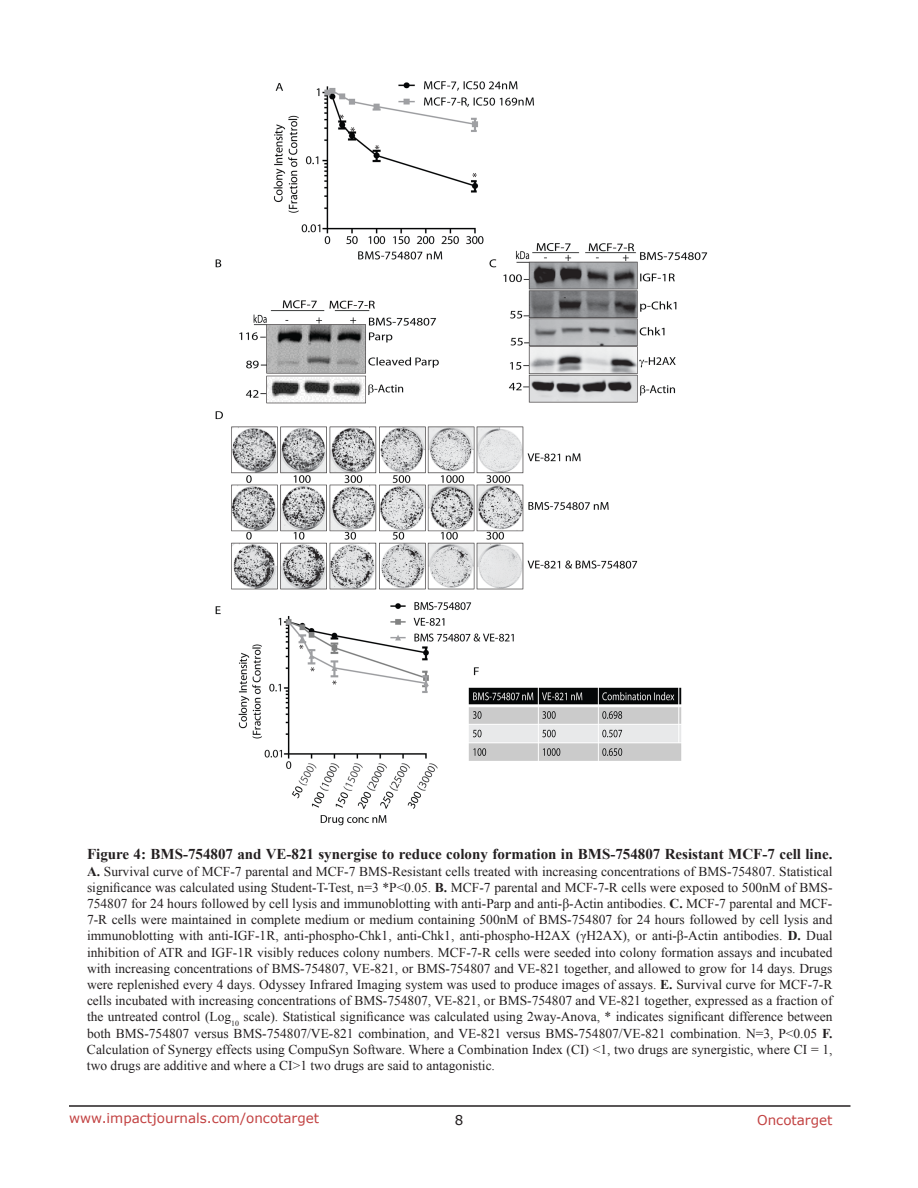
<style>
.page{position:relative;width:918px;height:1188px;background:#fff}
.page>*{position:absolute;margin:0;border:0;box-sizing:border-box;transform-origin:0 0}
.t1{font:700 15px "Times New Roman";color:#231f20}
.t2{font:13.5px/16.2px "Times New Roman";color:#231f20;text-align:justify}
.t3{font:13.5px "Verdana";color:#c24141}
.t4{font:13.5px "Verdana";color:#231f20}
.s1{font-weight:700}
</style>
<div class="page">
<hr style="left:69px;top:1105px;width:781px;height:2px;background:#231f20">
<img style="left:215px;top:81px;width:493px;height:745px">
<p class="t1" style="left:87px;top:844px;width:747px">Figure 4: BMS-754807 and VE-821 synergise to reduce colony formation in BMS-754807 Resistant MCF-7 cell line.</p>
<p class="t2" style="left:87px;top:863px;width:747px"><span class="s1">A.</span> Survival curve of MCF-7 parental and MCF-7 BMS-Resistant cells treated with increasing concentrations of BMS-754807. Statistical significance was calculated using Student-T-Test, n=3 *P&lt;0.05. <span class="s1">B.</span> MCF-7 parental and MCF-7-R cells were exposed to 500nM of BMS-754807 for 24 hours followed by cell lysis and immunoblotting with anti-Parp and anti-β-Actin antibodies. <span class="s1">C.</span> MCF-7 parental and MCF-7-R cells were maintained in complete medium or medium containing 500nM of BMS-754807 for 24 hours followed by cell lysis and immunoblotting with anti-IGF-1R, anti-phospho-Chk1, anti-Chk1, anti-phospho-H2AX (γH2AX), or anti-β-Actin antibodies. <span class="s1">D.</span> Dual inhibition of ATR and IGF-1R visibly reduces colony numbers. MCF-7-R cells were seeded into colony formation assays and incubated with increasing concentrations of BMS-754807, VE-821, or BMS-754807 and VE-821 together, and allowed to grow for 14 days. Drugs were replenished every 4 days. Odyssey Infrared Imaging system was used to produce images of assays. <span class="s1">E.</span> Survival curve for MCF-7-R cells incubated with increasing concentrations of BMS-754807, VE-821, or BMS-754807 and VE-821 together, expressed as a fraction of the untreated control (Log<sub>10</sub> scale). Statistical significance was calculated using 2way-Anova, * indicates significant difference between both BMS-754807 versus BMS-754807/VE-821 combination, and VE-821 versus BMS-754807/VE-821 combination. N=3, P&lt;0.05 <span class="s1">F.<br></span>Calculation of Synergy effects using CompuSyn Software. Where a Combination Index (CI) &lt;1, two drugs are synergistic, where CI = 1, two drugs are additive and where a CI&gt;1 two drugs are said to antagonistic.</p>
<p class="t3" style="left:69px;top:1109px;width:252px">www.impactjournals.com/oncotarget</p>
<p class="t4" style="left:455px;top:1111px;width:10px">8</p>
<p class="t3" style="left:757px;top:1111px;width:77px">Oncotarget</p>
</div>
